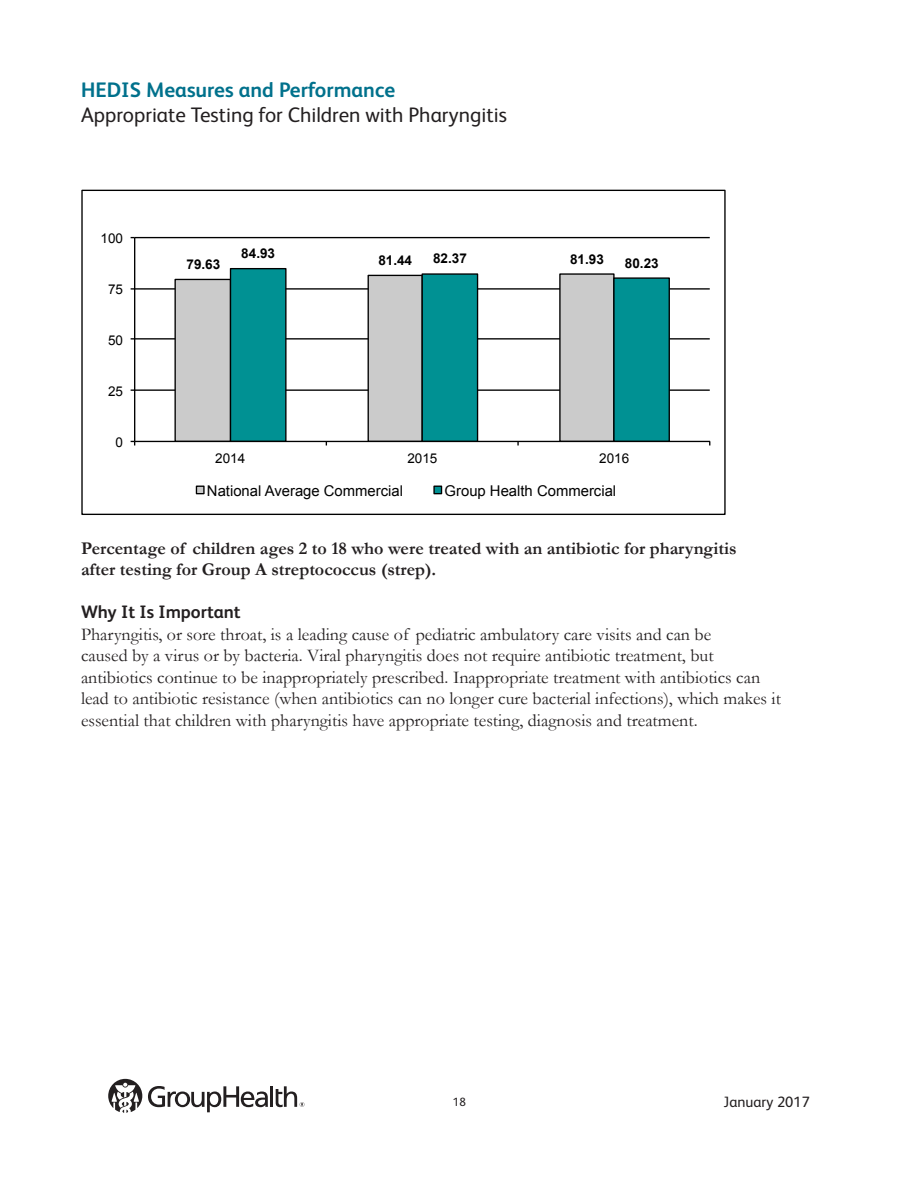
<style>
.page{position:relative;width:918px;height:1188px;background:#fff}
.page>*{position:absolute;margin:0;border:0;box-sizing:border-box;transform-origin:0 0}
.t1{font:21px "FS Albert";color:#231f20}
.t2{font:700 21px "FS Albert";color:#00718c}
.t3{font:18px/21.6px "Garamond";color:#231f20}
.t4{font:700 18px/21px "Garamond";color:#231f20}
.t5{font:700 18px "FS Albert";color:#231f20}
.t6{font:15px "FS Albert";color:#231f20}
.t7{font:14.85px "Arial";color:#000}
.t8{font:700 13.5px "Arial";color:#000}
.t9{font:13.5px "Arial";color:#000}
.t10{font:12px "FS Albert";color:#231f20}
</style>
<div class="page">
<hr style="left:135px;top:389px;width:575px;height:2px;background:#000">
<hr style="left:135px;top:338px;width:575px;height:2px;background:#000">
<hr style="left:135px;top:288px;width:575px;height:2px;background:#000">
<hr style="left:135px;top:237px;width:575px;height:1px;background:#000">
<div style="left:174px;top:278px;width:55px;height:163px;background:#cbcbcb"></div>
<svg style="left:229px;top:268px;width:442px;height:173px"></svg>
<hr style="left:134px;top:238px;width:1px;height:203px;background:#000">
<hr style="left:135px;top:441px;width:575px;height:1px;background:#000">
<div style="left:196px;top:486px;width:8px;height:8px;background:#cbcbcb"></div>
<div style="left:196px;top:486px;width:9px;height:8px;border:1px solid #000"></div>
<div style="left:434px;top:486px;width:8px;height:8px;background:#009193"></div>
<div style="left:433px;top:486px;width:9px;height:8px;border:1px solid #000"></div>
<svg style="left:108px;top:1079px;width:34px;height:34px"></svg>
<hr style="left:270px;top:1086px;width:3px;height:21px;background:#231f20">
<svg style="left:148px;top:1086px;width:120px;height:26px"></svg>
<svg style="left:276px;top:1086px;width:28px;height:21px"></svg>
<p class="t2" style="left:81px;top:76px;width:316px">HEDIS Measures and Performance</p>
<p class="t1" style="left:81px;top:101px;width:427px">Appropriate Testing for Children with Pharyngitis</p>
<p class="t9" style="left:101px;top:229px;width:24px">100</p>
<p class="t9" style="left:108px;top:280px;width:17px">75</p>
<p class="t9" style="left:108px;top:331px;width:17px">50</p>
<p class="t9" style="left:108px;top:382px;width:17px">25</p>
<p class="t9" style="left:116px;top:433px;width:9px">0</p>
<p class="t8" style="left:241px;top:244px;width:35px">84.93</p>
<p class="t8" style="left:433px;top:250px;width:35px">82.37</p>
<p class="t8" style="left:625px;top:254px;width:35px">80.23</p>
<p class="t8" style="left:187px;top:255px;width:35px">79.63</p>
<p class="t8" style="left:378px;top:252px;width:35px">81.44</p>
<p class="t8" style="left:570px;top:251px;width:35px">81.93</p>
<p class="t9" style="left:215px;top:450px;width:32px">2014</p>
<p class="t9" style="left:407px;top:450px;width:32px">2015</p>
<p class="t9" style="left:599px;top:450px;width:32px">2016</p>
<p class="t7" style="left:207px;top:482px;width:198px">National Average Commercial</p>
<p class="t7" style="left:445px;top:482px;width:173px">Group Health Commercial</p>
<p class="t4" style="left:81px;top:537px;width:657px">Percentage of children ages 2 to 18 who were treated with an antibiotic for pharyngitis after testing for Group A streptococcus (strep).</p>
<p class="t5" style="left:81px;top:600px;width:161px">Why It Is Important</p>
<p class="t3" style="left:81px;top:623px;width:632px">Pharyngitis, or sore throat, is a leading cause of pediatric ambulatory care visits and can be</p>
<p class="t3" style="left:81px;top:645px;width:634px">caused by a virus or by bacteria. Viral pharyngitis does not require antibiotic treatment, but</p>
<p class="t3" style="left:81px;top:666px;width:701px">antibiotics continue to be inappropriately prescribed. Inappropriate treatment with antibiotics can lead to antibiotic resistance (when antibiotics can no longer cure bacterial infections), which makes it essential that children with pharyngitis have appropriate testing, diagnosis and treatment.</p>
<p class="t10" style="left:453px;top:1094px;width:15px">18</p>
<p class="t6" style="left:724px;top:1092px;width:88px">January 2017</p>
</div>
